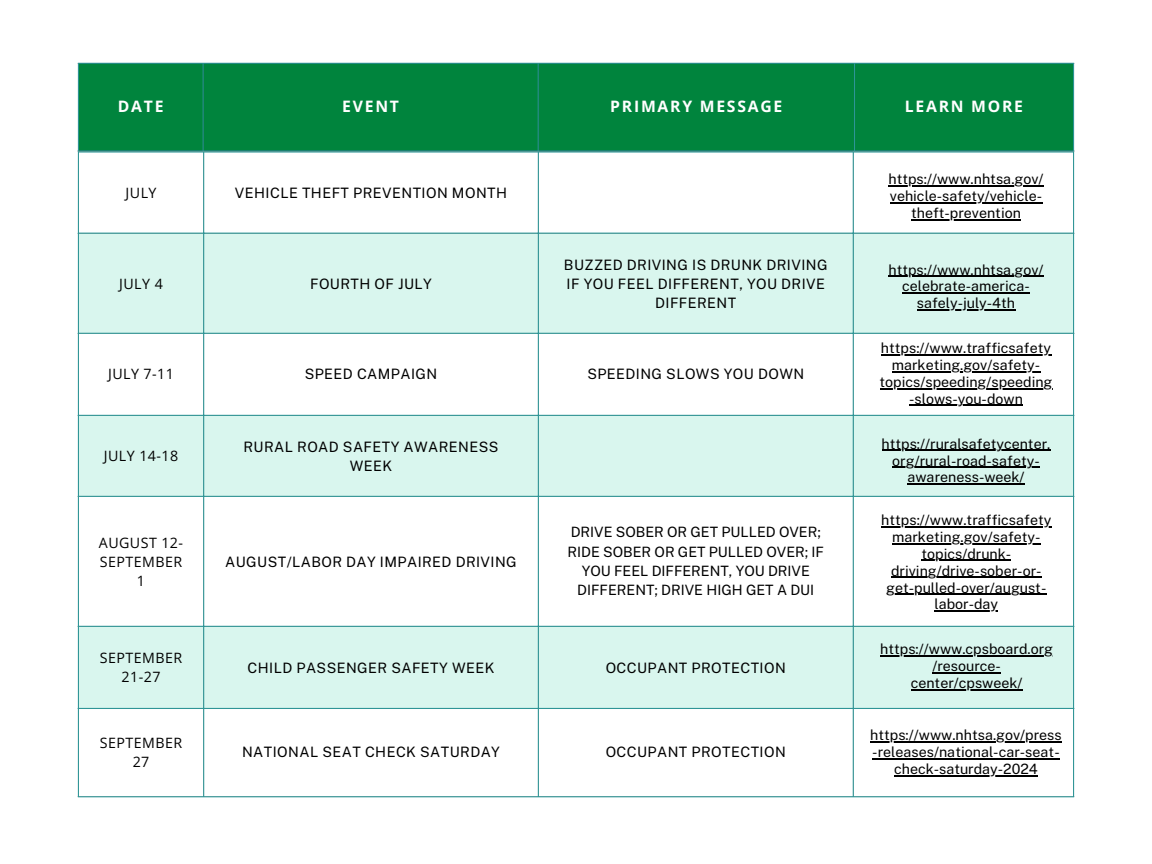
<style>
.page{position:relative;width:1152px;height:864px;background:#fff}
.page>*{position:absolute;margin:0;border:0;box-sizing:border-box;transform-origin:0 0}
.t1{font:700 15.75px "Open Sans";letter-spacing:.11em;color:#fff}
.t2{font:14.25px/16.8px "Public Sans";color:#000;text-align:center}
.t3{font:14.25px/19.2px "Public Sans";letter-spacing:.03em;color:#000;text-align:center}
.t4{font:14.25px/19.2px "Open Sans";letter-spacing:.03em;color:#000;text-align:center}
</style>
<div class="page">
<div style="left:79px;top:64px;width:994px;height:86px;background:#00843d"></div>
<hr style="left:78px;top:64px;width:1px;height:86px;background:#2d9596">
<hr style="left:203px;top:64px;width:1px;height:86px;background:#2d9596">
<hr style="left:538px;top:64px;width:1px;height:86px;background:#2d9596">
<hr style="left:854px;top:64px;width:1px;height:86px;background:#2d9596">
<hr style="left:1073px;top:64px;width:1px;height:86px;background:#2d9596">
<hr style="left:78px;top:63px;width:996px;height:1px;background:#2d9596">
<hr style="left:78px;top:150px;width:996px;height:1px;background:#2d9596">
<svg style="left:79px;top:234px;width:994px;height:474px;fill:#d9f6ee"></svg>
<hr style="left:78px;top:153px;width:1px;height:643px;background:#2d9596">
<hr style="left:203px;top:153px;width:1px;height:643px;background:#2d9596">
<hr style="left:538px;top:153px;width:1px;height:643px;background:#2d9596">
<hr style="left:853px;top:153px;width:1px;height:643px;background:#2d9596">
<hr style="left:1073px;top:153px;width:1px;height:643px;background:#2d9596">
<hr style="left:78px;top:151px;width:996px;height:2px;background:#2d9596">
<hr style="left:78px;top:233px;width:996px;height:1px;background:#2d9596">
<hr style="left:78px;top:333px;width:996px;height:1px;background:#2d9596">
<hr style="left:78px;top:415px;width:996px;height:1px;background:#2d9596">
<hr style="left:78px;top:496px;width:996px;height:1px;background:#2d9596">
<hr style="left:78px;top:626px;width:996px;height:1px;background:#2d9596">
<hr style="left:78px;top:708px;width:996px;height:1px;background:#2d9596">
<hr style="left:78px;top:796px;width:996px;height:1px;background:#2d9596">
<hr style="left:881px;top:354px;width:170px;height:1px;background:#000">
<hr style="left:892px;top:371px;width:148px;height:1px;background:#000">
<hr style="left:880px;top:388px;width:173px;height:1px;background:#000">
<hr style="left:909px;top:405px;width:114px;height:1px;background:#000">
<hr style="left:881px;top:526px;width:170px;height:1px;background:#000">
<hr style="left:892px;top:543px;width:149px;height:1px;background:#000">
<hr style="left:922px;top:560px;width:89px;height:1px;background:#000">
<hr style="left:891px;top:577px;width:151px;height:1px;background:#000">
<hr style="left:886px;top:594px;width:160px;height:1px;background:#000">
<hr style="left:934px;top:611px;width:64px;height:1px;background:#000">
<hr style="left:880px;top:656px;width:173px;height:1px;background:#000">
<hr style="left:932px;top:672px;width:69px;height:2px;background:#000">
<hr style="left:911px;top:689px;width:112px;height:1px;background:#000">
<hr style="left:870px;top:742px;width:192px;height:1px;background:#000">
<hr style="left:872px;top:758px;width:188px;height:2px;background:#000">
<hr style="left:894px;top:775px;width:144px;height:1px;background:#000">
<hr style="left:888px;top:276px;width:156px;height:1px;background:#000">
<hr style="left:902px;top:293px;width:128px;height:1px;background:#000">
<hr style="left:917px;top:309px;width:98px;height:2px;background:#000">
<hr style="left:882px;top:450px;width:168px;height:1px;background:#000">
<hr style="left:892px;top:467px;width:148px;height:1px;background:#000">
<hr style="left:907px;top:484px;width:118px;height:1px;background:#000">
<hr style="left:888px;top:186px;width:156px;height:1px;background:#000">
<hr style="left:890px;top:202px;width:152px;height:2px;background:#000">
<hr style="left:911px;top:219px;width:110px;height:1px;background:#000">
<p class="t1" style="left:118px;top:95px;width:47px">DATE</p>
<p class="t1" style="left:342px;top:95px;width:58px">EVENT</p>
<p class="t1" style="left:610px;top:95px;width:174px">PRIMARY MESSAGE</p>
<p class="t1" style="left:905px;top:95px;width:120px">LEARN MORE</p>
<p class="t4" style="left:126px;top:182px;width:32px">JULY</p>
<p class="t3" style="left:235px;top:183px;width:274px">VEHICLE THEFT PREVENTION MONTH</p>
<p class="t4" style="left:119px;top:274px;width:45px">JULY 4</p>
<p class="t3" style="left:310px;top:274px;width:123px">FOURTH OF JULY</p>
<p class="t3" style="left:564px;top:255px;width:265px">BUZZED DRIVING IS DRUNK DRIVING<br>IF YOU FEEL DIFFERENT, YOU DRIVE<br>DIFFERENT</p>
<p class="t4" style="left:108px;top:364px;width:67px">JULY 7-11</p>
<p class="t3" style="left:305px;top:364px;width:134px">SPEED CAMPAIGN</p>
<p class="t3" style="left:587px;top:364px;width:218px">SPEEDING SLOWS YOU DOWN</p>
<p class="t4" style="left:104px;top:446px;width:76px">JULY 14-18</p>
<p class="t3" style="left:244px;top:437px;width:256px">RURAL ROAD SAFETY AWARENESS<br>WEEK</p>
<p class="t4" style="left:99px;top:532px;width:86px">AUGUST 12-<br>SEPTEMBER<br>1</p>
<p class="t3" style="left:225px;top:552px;width:293px">AUGUST/LABOR DAY IMPAIRED DRIVING</p>
<p class="t2" style="left:568px;top:523px;width:258px;line-height:19.2px">DRIVE SOBER OR GET PULLED OVER;<br>RIDE SOBER OR GET PULLED OVER; IF<br>YOU FEEL DIFFERENT, YOU DRIVE<br>DIFFERENT; DRIVE HIGH GET A DUI</p>
<p class="t4" style="left:100px;top:648px;width:84px">SEPTEMBER<br>21-27</p>
<p class="t3" style="left:248px;top:658px;width:248px">CHILD PASSENGER SAFETY WEEK</p>
<p class="t3" style="left:606px;top:658px;width:182px">OCCUPANT PROTECTION</p>
<p class="t4" style="left:100px;top:733px;width:84px">SEPTEMBER<br>27</p>
<p class="t3" style="left:242px;top:743px;width:259px">NATIONAL SEAT CHECK SATURDAY</p>
<p class="t3" style="left:606px;top:743px;width:182px">OCCUPANT PROTECTION</p>
<p class="t2" style="left:888px;top:171px;width:157px">https://www.nhtsa.gov/ vehicle-safety/vehicle&shy;theft-prevention</p>
<p class="t2" style="left:888px;top:261px;width:157px">https://www.nhtsa.gov/ celebrate-america&shy;safely-july-4th</p>
<h1 class="t2" style="left:881px;top:340px;width:172px">https://www.trafficsafety</h1>
<h1 class="t2" style="left:892px;top:356px;width:150px">marketing.gov/safety-</h1>
<h1 class="t2" style="left:880px;top:373px;width:174px">topics/speeding/speeding</h1>
<h1 class="t2" style="left:909px;top:390px;width:115px">-slows-you-down</h1>
<p class="t2" style="left:882px;top:435px;width:170px">https://ruralsafetycenter. org/rural-road-safety&shy;awareness-week/</p>
<h1 class="t2" style="left:881px;top:511px;width:172px">https://www.trafficsafety</h1>
<h1 class="t2" style="left:892px;top:528px;width:150px">marketing.gov/safety-</h1>
<h1 class="t2" style="left:886px;top:545px;width:162px">topics/drunk&shy;driving/drive-sober-or&shy;get-pulled-over/august&shy;labor-day</h1>
<p class="t2" style="left:880px;top:641px;width:174px">https://www.cpsboard.org /resource&shy;center/cpsweek/</p>
<p class="t2" style="left:870px;top:727px;width:193px">https://www.nhtsa.gov/press -releases/national-car-seat&shy;check-saturday-2024</p>
</div>
